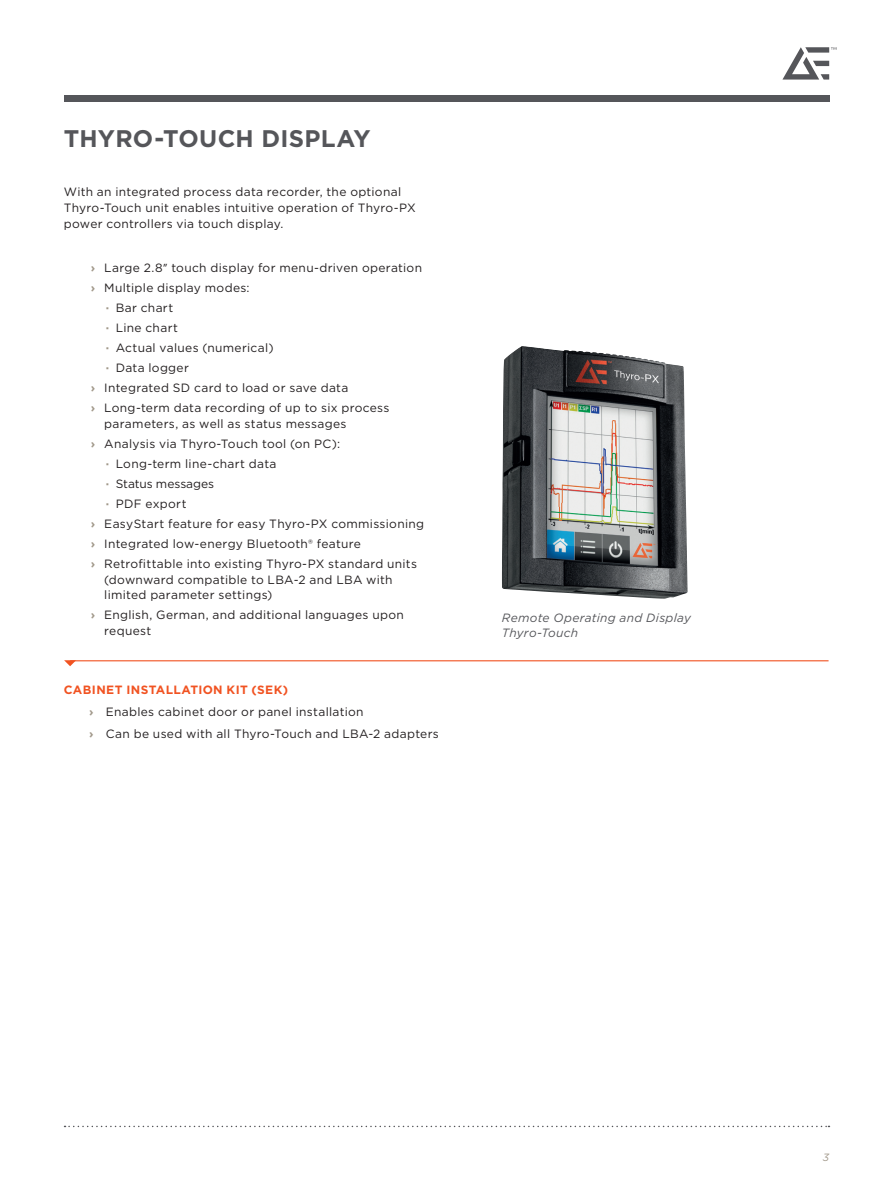
<style>
.page{position:relative;width:893px;height:1191px;background:#fff}
.page>*{position:absolute;margin:0;border:0;box-sizing:border-box;transform-origin:0 0}
.t1{font:700 24px "Gotham";letter-spacing:.01em;color:#55565a}
.t2{font:12px/15.8px "Gotham";letter-spacing:.025em;color:#231f20}
.t3{font:italic 12px/14.4px "Gotham";letter-spacing:.025em;color:#55565a}
.t4{font:12px "Gotham";letter-spacing:-.005em;color:#231f20}
.t5{font:italic 10.5px "Gotham";color:#a1988a}
.s1{font-weight:700;color:#a1988a}
.s2{font-family:"Myriad Pro"}
.s3{font-weight:700;color:#f15322}
</style>
<div class="page">
<hr style="left:70px;top:660px;width:758px;height:1px;background:#f15322">
<svg style="left:64px;top:660px;width:12px;height:6px"></svg>
<div style="left:64px;top:96px;width:765px;height:6px;background:#55565a"></div>
<svg style="left:782px;top:47px;width:54px;height:33px"></svg>
<svg style="left:65px;top:1125px;width:764px;height:2px"></svg>
<img style="left:502px;top:346px;width:186px;height:252px">
<h1 class="t1" style="left:64px;top:122px;width:309px">THYRO-TOUCH DISPLAY</h1>
<p class="t2" style="left:64px;top:184px;width:354px">With an integrated process data recorder, the optional<br>Thyro-Touch unit enables intuitive operation of Thyro-PX power controllers via touch display.</p>
<p class="t2" style="left:91px;top:259px;width:333px"><span class="s1">›</span> Large 2.8<span class="s2">”</span> touch display for menu-driven operation</p>
<p class="t2" style="left:91px;top:279px;width:160px"><span class="s1">›</span> Multiple display modes:</p>
<p class="t2" style="left:106px;top:299px;width:69px"><span class="s1">·</span> Bar chart</p>
<p class="t2" style="left:106px;top:319px;width:74px"><span class="s1">·</span> Line chart</p>
<p class="t2" style="left:106px;top:339px;width:169px"><span class="s1">·</span> Actual values (numerical)</p>
<p class="t2" style="left:106px;top:359px;width:85px"><span class="s1">·</span> Data logger</p>
<p class="t2" style="left:91px;top:379px;width:259px"><span class="s1">›</span> Integrated SD card to load or save data</p>
<p class="t2" style="left:91px;top:399px;width:300px"><span class="s1">›</span> Long-term data recording of up to six process</p>
<p class="t2" style="left:104px;top:415px;width:244px">parameters, as well as status messages</p>
<p class="t2" style="left:91px;top:435px;width:251px"><span class="s1">›</span> Analysis via Thyro-Touch tool (on PC):</p>
<p class="t2" style="left:106px;top:455px;width:172px"><span class="s1">·</span> Long-term line-chart data</p>
<p class="t4" style="left:106px;top:476px;width:110px"><span class="s1">·</span> Status messages</p>
<p class="t2" style="left:106px;top:495px;width:82px"><span class="s1">·</span> PDF export</p>
<p class="t2" style="left:91px;top:515px;width:335px"><span class="s1">›</span> EasyStart feature for easy Thyro-PX commissioning</p>
<p class="t2" style="left:91px;top:535px;width:272px"><span class="s1">›</span> Integrated low-energy Bluetooth® feature</p>
<p class="t2" style="left:91px;top:555px;width:328px"><span class="s1">›</span> Retrofittable into existing Thyro-PX standard units</p>
<p class="t2" style="left:104px;top:571px;width:290px">(downward compatible to LBA-2 and LBA with limited parameter settings)</p>
<p class="t2" style="left:104px;top:607px;width:301px;text-indent:-13px"><span class="s1">›</span> English, German, and additional languages upon request</p>
<p class="t2" style="left:89px;top:678px;width:351px;line-height:22.2px;text-indent:-26px"><span class="s3">CABINET INSTALLATION KIT (SEK)<br></span><span class="s1">›</span> Enables cabinet door or panel installation<br><span class="s1">›</span> Can be used with all Thyro-Touch and LBA-2 adapters</p>
<p class="t3" style="left:502px;top:610px;width:191px">Remote Operating and Display<br>Thyro-Touch</p>
<p class="t5" style="left:823px;top:1150px;width:8px">3</p>
</div>
